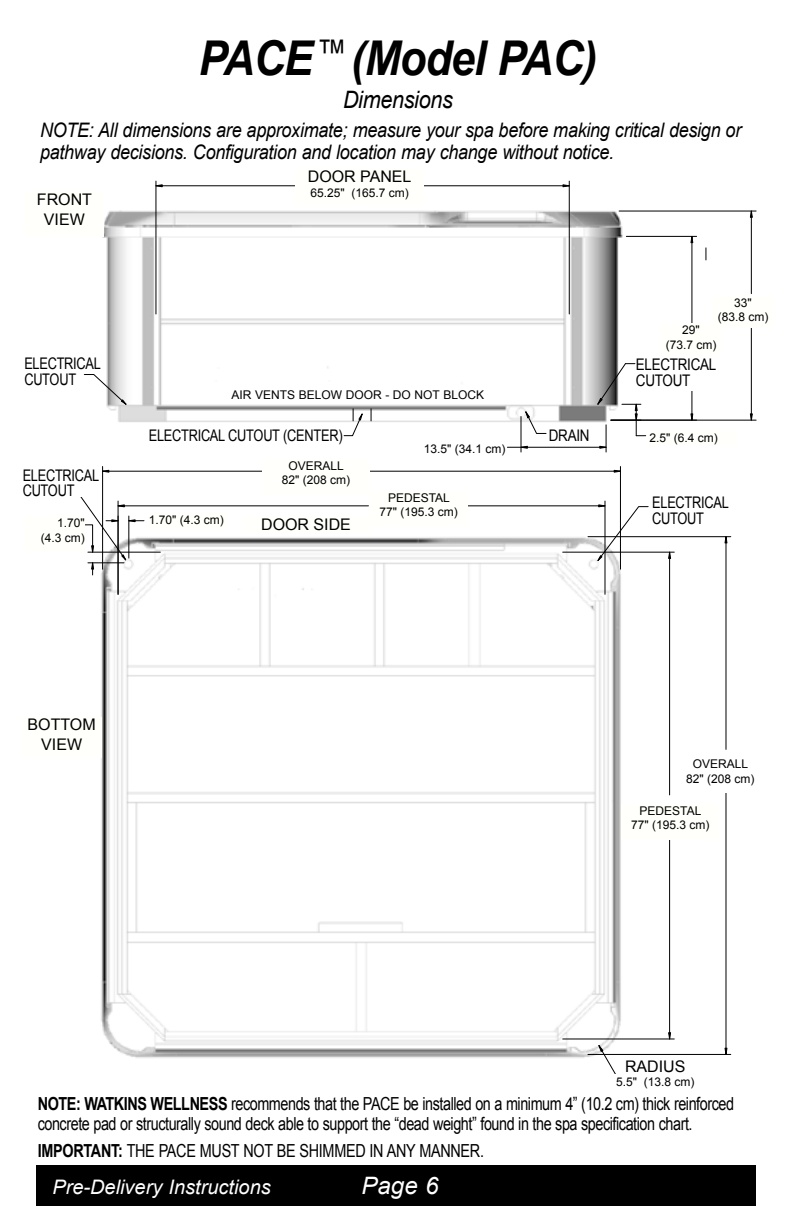
<style>
.page{position:relative;width:792px;height:1224px;background:#fff}
.page>*{position:absolute;margin:0;border:0;box-sizing:border-box;transform-origin:0 0}
.t1{font:italic 700 48px "Arial";letter-spacing:-.02em;color:#000;scale:.9 1}
.t2{font:italic 24px "Arial";letter-spacing:-.015em;color:#000;scale:.9 1}
.t3{font:italic 24px "Arial";color:#fff}
.t4{font:italic 20px/22px "Arial";letter-spacing:-.015em;color:#000;scale:.9 1}
.t5{font:italic 20px "Arial";color:#fff}
.t6{font:18px/20px "Arial";letter-spacing:-.03em;color:#000;scale:.8 1}
.t7{font:16px/15.2px "Arial";letter-spacing:-.02em;color:#000;scale:.8 1}
.t8{font:16px/19.2px "Arial";color:#000;text-align:center}
.t9{font:16px/15.2px "Arial";letter-spacing:-.02em;color:#000;scale:.84 1}
.t10{font:16px "Arial";letter-spacing:-.02em;color:#000}
.t11{font:12px/14.4px "Arial";color:#000;text-align:center}
.s1{font-weight:700}
</style>
<div class="page">
<div style="left:36px;top:1165px;width:720px;height:41px;background:#000"></div>
<img style="left:83px;top:180px;width:674px;height:273px">
<hr style="left:751px;top:308px;width:1px;height:112px;background:#000">
<hr style="left:619px;top:211px;width:137px;height:1px;background:#000">
<hr style="left:611px;top:420px;width:145px;height:1px;background:#000">
<hr style="left:751px;top:211px;width:1px;height:83px;background:#000">
<hr style="left:569px;top:181px;width:1px;height:133px;background:#000">
<hr style="left:156px;top:181px;width:1px;height:133px;background:#000">
<hr style="left:402px;top:185px;width:167px;height:1px;background:#000">
<hr style="left:156px;top:185px;width:154px;height:1px;background:#000">
<hr style="left:692px;top:346px;width:1px;height:74px;background:#000">
<hr style="left:626px;top:236px;width:71px;height:1px;background:#000">
<hr style="left:692px;top:236px;width:1px;height:96px;background:#000">
<hr style="left:521px;top:417px;width:1px;height:35px;background:#000">
<hr style="left:507px;top:447px;width:99px;height:1px;background:#000">
<svg style="left:690px;top:413px;width:4px;height:8px"></svg>
<svg style="left:525px;top:411px;width:22px;height:23px"></svg>
<svg style="left:520px;top:445px;width:8px;height:4px"></svg>
<svg style="left:562px;top:184px;width:8px;height:4px"></svg>
<svg style="left:749px;top:210px;width:4px;height:8px"></svg>
<svg style="left:749px;top:413px;width:4px;height:8px"></svg>
<svg style="left:155px;top:184px;width:8px;height:4px"></svg>
<svg style="left:690px;top:235px;width:4px;height:8px"></svg>
<svg style="left:597px;top:363px;width:49px;height:89px"></svg>
<svg style="left:84px;top:374px;width:43px;height:31px"></svg>
<svg style="left:706px;top:248px;width:1px;height:12px"></svg>
<svg style="left:371px;top:408px;width:1px;height:13px"></svg>
<svg style="left:343px;top:408px;width:20px;height:28px"></svg>
<div style="left:636px;top:355px;width:88px;height:36px;background:#fff"></div>
<div style="left:296px;top:169px;width:128px;height:37px;background:#fffffc"></div>
<div style="left:660px;top:323px;width:62px;height:32px;background:#fffffc"></div>
<div style="left:712px;top:296px;width:62px;height:31px;background:#fffffc"></div>
<div style="left:649px;top:431px;width:88px;height:15px;background:#fffffc"></div>
<div style="left:25px;top:192px;width:79px;height:45px;background:#fffffc"></div>
<div style="left:230px;top:389px;width:256px;height:15px;background:#fff"></div>
<img style="left:92px;top:466px;width:640px;height:592px">
<hr style="left:588px;top:536px;width:143px;height:1px;background:#000">
<hr style="left:669px;top:821px;width:1px;height:218px;background:#000">
<hr style="left:588px;top:1054px;width:143px;height:1px;background:#000">
<hr style="left:726px;top:537px;width:1px;height:212px;background:#000">
<hr style="left:726px;top:776px;width:1px;height:278px;background:#000">
<hr style="left:460px;top:505px;width:145px;height:1px;background:#000">
<hr style="left:605px;top:501px;width:1px;height:93px;background:#000">
<hr style="left:118px;top:505px;width:250px;height:1px;background:#000">
<hr style="left:367px;top:471px;width:253px;height:1px;background:#000">
<hr style="left:102px;top:466px;width:1px;height:103px;background:#000">
<hr style="left:620px;top:466px;width:1px;height:103px;background:#000">
<hr style="left:103px;top:471px;width:172px;height:1px;background:#000">
<hr style="left:563px;top:1039px;width:111px;height:1px;background:#000">
<hr style="left:669px;top:552px;width:1px;height:243px;background:#000">
<hr style="left:563px;top:552px;width:111px;height:1px;background:#000">
<hr style="left:88px;top:552px;width:72px;height:1px;background:#000">
<hr style="left:118px;top:516px;width:1px;height:78px;background:#000">
<svg style="left:598px;top:1044px;width:30px;height:29px"></svg>
<svg style="left:724px;top:536px;width:4px;height:8px"></svg>
<svg style="left:102px;top:469px;width:8px;height:4px"></svg>
<svg style="left:613px;top:469px;width:7px;height:4px"></svg>
<svg style="left:668px;top:551px;width:4px;height:8px"></svg>
<svg style="left:668px;top:1032px;width:4px;height:8px"></svg>
<svg style="left:597px;top:504px;width:52px;height:58px"></svg>
<svg style="left:724px;top:1047px;width:4px;height:8px"></svg>
<svg style="left:80px;top:491px;width:64px;height:84px"></svg>
<div style="left:262px;top:459px;width:108px;height:36px;background:#fffffc"></div>
<div style="left:370px;top:491px;width:98px;height:36px;background:#fffffc"></div>
<div style="left:242px;top:517px;width:128px;height:16px;background:#fffffc"></div>
<div style="left:681px;top:757px;width:78px;height:36px;background:#fff"></div>
<div style="left:621px;top:804px;width:98px;height:36px;background:#fffffc"></div>
<div style="left:21px;top:717px;width:81px;height:40px;background:#fffffc"></div>
<div style="left:23px;top:465px;width:77px;height:31px;background:#fff"></div>
<div style="left:24px;top:517px;width:61px;height:35px;background:#fffffc"></div>
<div style="left:149px;top:513px;width:78px;height:17px;background:#fffffc"></div>
<h1 class="t1" style="left:199px;top:26px;width:444px">PACE<sup>™</sup>(Model PAC)</h1>
<h2 class="t2" style="left:343px;top:84px;width:124px">Dimensions</h2>
<p class="t4" style="left:40px;top:120px;width:781px">NOTE: All dimensions are approximate; measure your spa before making critical design or pathway decisions. Configuration and location may change without notice.</p>
<p class="t8" style="left:37px;top:190px;width:57px">FRONT<br>VIEW</p>
<p class="t8" style="left:308px;top:167px;width:105px">DOOR PANEL</p>
<p class="t11" style="left:311px;top:186px;width:100px">65.25" (165.7 cm)</p>
<p class="t11" style="left:718px;top:295px;width:52px">33"<br>(83.8 cm)</p>
<p class="t11" style="left:666px;top:323px;width:52px">29"<br>(73.7 cm)</p>
<p class="t7" style="left:24px;top:356px;width:97px">ELECTRICAL<br>CUTOUT</p>
<p class="t9" style="left:636px;top:357px;width:97px">ELECTRICAL<br>CUTOUT</p>
<p class="t11" style="left:232px;top:388px;width:254px">AIR VENTS BELOW DOOR - DO NOT BLOCK</p>
<p class="t7" style="left:23px;top:468px;width:97px">ELECTRICAL<br>CUTOUT</p>
<p class="t7" style="left:149px;top:428px;width:244px">ELECTRICAL CUTOUT (CENTER)</p>
<p class="t11" style="left:282px;top:458px;width:70px">OVERALL<br>82" (208 cm)</p>
<p class="t11" style="left:41px;top:516px;width:46px;text-align:right">1.70" (4.3 cm)</p>
<p class="t11" style="left:149px;top:513px;width:76px">1.70" (4.3 cm)</p>
<p class="t8" style="left:261px;top:515px;width:91px">DOOR SIDE</p>
<p class="t11" style="left:424px;top:442px;width:83px">13.5" (34.1 cm)</p>
<p class="t11" style="left:380px;top:490px;width:80px">PEDESTAL<br>77" (195.3 cm)</p>
<p class="t9" style="left:549px;top:428px;width:50px">DRAIN</p>
<p class="t11" style="left:649px;top:430px;width:70px">2.5" (6.4 cm)</p>
<p class="t7" style="left:652px;top:495px;width:97px">ELECTRICAL<br>CUTOUT</p>
<p class="t8" style="left:28px;top:715px;width:70px">BOTTOM<br>VIEW</p>
<p class="t11" style="left:686px;top:757px;width:70px">OVERALL<br>82" (208 cm)</p>
<p class="t11" style="left:631px;top:803px;width:80px">PEDESTAL<br>77" (195.3 cm)</p>
<p class="t10" style="left:625px;top:1056px;width:62px">RADIUS</p>
<p class="t11" style="left:616px;top:1075px;width:80px">5.5" (13.8 cm)</p>
<p class="t6" style="left:38px;top:1094px;width:872px"><span class="s1">NOTE: WATKINS WELLNESS</span> recommends that the PACE be installed on a minimum 4” (10.2 cm) thick reinforced concrete pad or structurally sound deck able to support the “dead weight” found in the spa specification chart.</p>
<p class="t6" style="left:38px;top:1141px;width:559px"><span class="s1">IMPORTANT:</span> THE PACE MUST NOT BE SHIMMED IN ANY MANNER.</p>
<p class="t5" style="left:52px;top:1174px;width:220px">Pre-Delivery Instructions</p>
<h2 class="t3" style="left:362px;top:1170px;width:78px">Page 6</h2>
</div>
